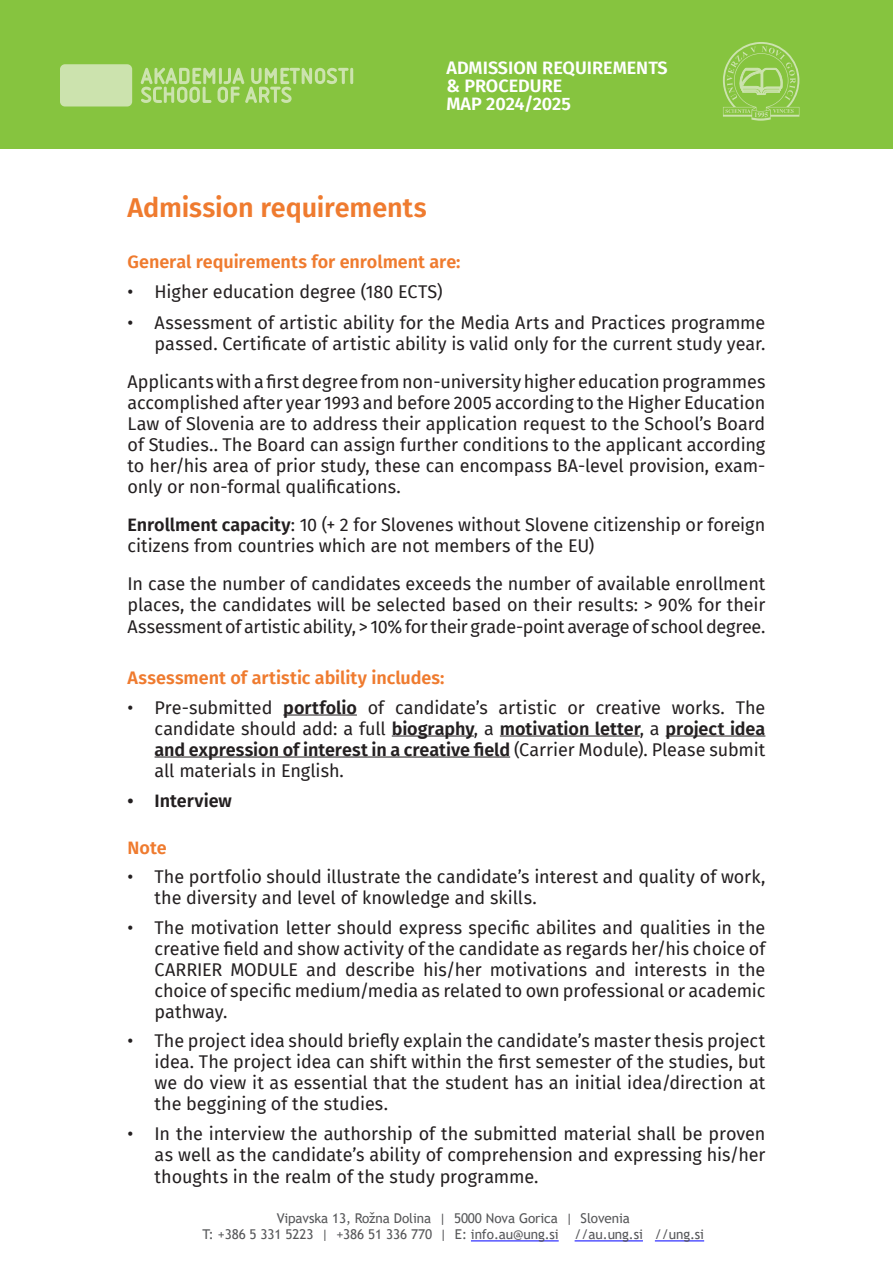
<style>
.page{position:relative;width:893px;height:1263px;background:#fff}
.page>*{position:absolute;margin:0;border:0;box-sizing:border-box;transform-origin:0 0}
.t1{font:600 27px "Fira Sans";letter-spacing:-.005em;color:#ef7b2f}
.t2{font:18px/21px "Fira Sans";letter-spacing:-.005em;color:#231f20;text-align:justify}
.t3{font:600 18px "Fira Sans";letter-spacing:-.005em;color:#ef7b2f}
.t4{font:600 18px/18px "Fira Sans";color:#fff}
.t5{font:600 18px "Fira Sans";color:#231f20}
.t6{font:13.5px/16.2px "Trebuchet MS";letter-spacing:-.005em;color:#57585a;text-align:center}
.s1{font-weight:600}
</style>
<div class="page">
<div style="left:0;top:0;width:893px;height:149px;background:#86c43f"></div>
<svg style="left:723px;top:42px;width:76px;height:79px"></svg>
<div style="left:60px;top:64px;width:72px;height:42px;background:#cce3ae;border-radius:5px"></div>
<svg style="left:141px;top:68px;width:212px;height:35px"></svg>
<hr style="left:471px;top:1240px;width:88px;height:1px;background:#00f">
<hr style="left:575px;top:1240px;width:68px;height:1px;background:#00f">
<hr style="left:655px;top:1240px;width:49px;height:1px;background:#00f">
<hr style="left:283px;top:714px;width:74px;height:1px;background:#231f20">
<hr style="left:392px;top:735px;width:82px;height:1px;background:#231f20">
<hr style="left:500px;top:735px;width:140px;height:1px;background:#231f20">
<hr style="left:666px;top:735px;width:99px;height:1px;background:#231f20">
<hr style="left:155px;top:756px;width:355px;height:1px;background:#231f20">
<p class="t4" style="left:446px;top:58px;width:223px">ADMISSION REQUIREMENTS &amp; PROCEDURE<br>MAP 2024/2025</p>
<p class="t1" style="left:128px;top:185px;width:301px">Admission requirements</p>
<p class="t3" style="left:128px;top:247px;width:334px">General requirements for enrolment are:</p>
<p class="t2" style="left:128px;top:281px;width:316px">• Higher education degree (180 ECTS)</p>
<p class="t2" style="left:128px;top:311px;width:639px;line-height:21.6px;text-align:right">• Assessment of artistic ability for the Media Arts and Practices programme passed. Certificate of artistic ability is valid only for the current study year.</p>
<p class="t2" style="left:128px;top:371px;width:639px">Applicants with a first degree from non-university higher education programmes accomplished after year 1993 and before 2005 according to the Higher Education Law of Slovenia are to address their application request to the School’s Board of Studies.. The Board can assign further conditions to the applicant according to her/his area of prior study, these can encompass BA-level provision, exam&shy;only or non-formal qualifications.</p>
<p class="t2" style="left:128px;top:514px;width:639px"><span class="s1">Enrollment capacity</span>: 10 (+ 2 for Slovenes without Slovene citizenship or foreign citizens from countries which are not members of the EU)</p>
<p class="t2" style="left:128px;top:573px;width:639px">In case the number of candidates exceeds the number of available enrollment places, the candidates will be selected based on their results: &gt; 90% for their Assessment of artistic ability, &gt; 10% for their grade-point average of school degree.</p>
<p class="t3" style="left:128px;top:663px;width:318px">Assessment of artistic ability includes:</p>
<p class="t2" style="left:155px;top:696px;width:612px;text-indent:-27px">• Pre-submitted <span class="s1">portfolio</span> of candidate’s artistic or creative works. The candidate should add: a full <span class="s1">biography</span>, a <span class="s1">motivation letter</span>, a <span class="s1">project idea and expression of interest in a creative field</span> (Carrier Module). Please submit all materials in English.</p>
<p class="t5" style="left:128px;top:786px;width:106px">• Interview</p>
<p class="t3" style="left:128px;top:833px;width:41px">Note</p>
<p class="t2" style="left:155px;top:866px;width:612px;text-indent:-27px">• The portfolio should illustrate the candidate’s interest and quality of work, the diversity and level of knowledge and skills.</p>
<p class="t2" style="left:155px;top:917px;width:612px;text-indent:-27px">• The motivation letter should express specific abilites and qualities in the creative field and show activity of the candidate as regards her/his choice of CARRIER MODULE and describe his/her motivations and interests in the choice of specific medium/media as related to own professional or academic pathway.</p>
<p class="t2" style="left:155px;top:1030px;width:612px;text-indent:-27px">• The project idea should briefly explain the candidate’s master thesis project idea. The project idea can shift within the first semester of the studies, but we do view it as essential that the student has an initial idea/direction at the beggining of the studies.</p>
<p class="t2" style="left:155px;top:1122px;width:612px;text-indent:-27px">• In the interview the authorship of the submitted material shall be proven as well as the candidate’s ability of comprehension and expressing his/her thoughts in the realm of the study programme.</p>
<p class="t6" style="left:203px;top:1210px;width:503px">Vipavska 13, Rožna Dolina | 5000 Nova Gorica | Slovenia<br>T: +386 5 331 5223 | +386 51 336 770 | E: info.au@ung.si //au.ung.si //ung.si</p>
</div>
